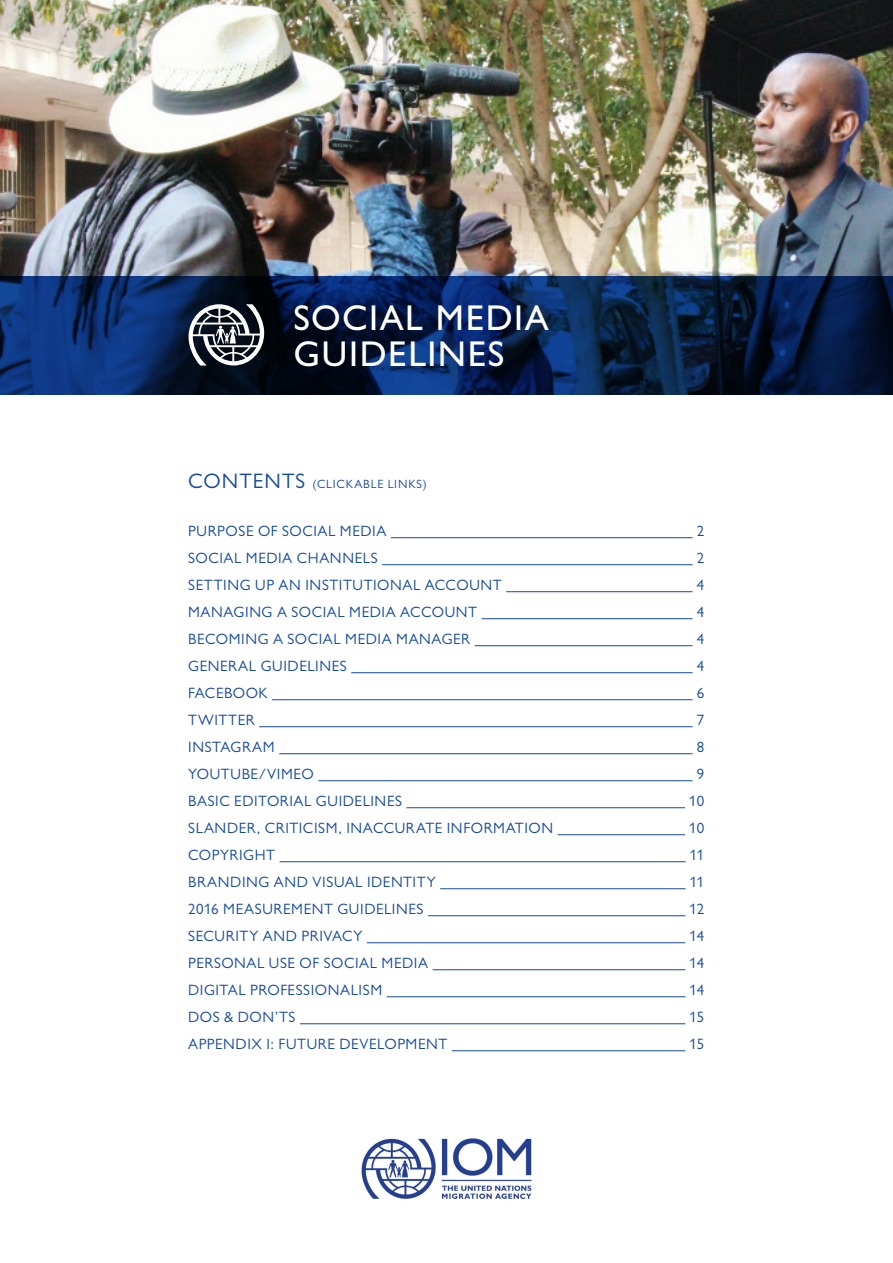
<style>
.page{position:relative;width:893px;height:1263px;background:#fff}
.page>*{position:absolute;margin:0;border:0;box-sizing:border-box;transform-origin:0 0}
.t1{font:500 36px/36px "Gill Sans MT Pro";letter-spacing:.04em;color:#fff}
.t2{font:15px "Gill Sans MT Pro";letter-spacing:.04em;color:#14499c}
.t3{font:12px "Gill Sans MT Pro";letter-spacing:.075em;color:#14499c}
.s1{font-size:21px}
</style>
<div class="page">
<img style="left:0;top:0;width:893px;height:276px">
<hr style="left:391px;top:537px;width:302px;height:1px;background:#14499c">
<hr style="left:382px;top:564px;width:311px;height:1px;background:#14499c">
<hr style="left:506px;top:591px;width:187px;height:1px;background:#14499c">
<hr style="left:482px;top:618px;width:211px;height:1px;background:#14499c">
<hr style="left:475px;top:645px;width:218px;height:1px;background:#14499c">
<hr style="left:351px;top:672px;width:342px;height:1px;background:#14499c">
<hr style="left:272px;top:699px;width:421px;height:1px;background:#14499c">
<hr style="left:259px;top:726px;width:434px;height:1px;background:#14499c">
<hr style="left:279px;top:753px;width:414px;height:1px;background:#14499c">
<hr style="left:318px;top:780px;width:375px;height:1px;background:#14499c">
<hr style="left:406px;top:807px;width:279px;height:1px;background:#14499c">
<hr style="left:558px;top:834px;width:127px;height:1px;background:#14499c">
<hr style="left:280px;top:861px;width:406px;height:1px;background:#14499c">
<hr style="left:440px;top:888px;width:246px;height:1px;background:#14499c">
<hr style="left:428px;top:915px;width:257px;height:1px;background:#14499c">
<hr style="left:367px;top:942px;width:318px;height:1px;background:#14499c">
<hr style="left:433px;top:969px;width:252px;height:1px;background:#14499c">
<hr style="left:387px;top:996px;width:298px;height:1px;background:#14499c">
<hr style="left:300px;top:1023px;width:385px;height:1px;background:#14499c">
<hr style="left:452px;top:1050px;width:233px;height:1px;background:#14499c">
<svg style="left:0;top:276px;width:893px;height:119px;background:#08214d"></svg>
<svg style="left:189px;top:304px;width:75px;height:61px"></svg>
<img style="left:361px;top:1138px;width:171px;height:61px">
<h1 class="t1" style="left:293px;top:299px;width:257px">SOCIAL MEDIA<br>GUIDELINES</h1>
<p class="t3" style="left:188px;top:477px;width:240px"><span class="s1">CONTENTS</span> (CLICKABLE LINKS)</p>
<p class="t2" style="left:188px;top:522px;width:200px">PURPOSE OF SOCIAL MEDIA</p>
<p class="t2" style="left:697px;top:522px;width:9px">2</p>
<p class="t2" style="left:188px;top:549px;width:191px">SOCIAL MEDIA CHANNELS</p>
<p class="t2" style="left:697px;top:549px;width:9px">2</p>
<p class="t2" style="left:188px;top:576px;width:315px">SETTING UP AN INSTITUTIONAL ACCOUNT</p>
<p class="t2" style="left:697px;top:576px;width:9px">4</p>
<p class="t2" style="left:188px;top:603px;width:290px">MANAGING A SOCIAL MEDIA ACCOUNT</p>
<p class="t2" style="left:697px;top:603px;width:9px">4</p>
<p class="t2" style="left:188px;top:630px;width:284px">BECOMING A SOCIAL MEDIA MANAGER</p>
<p class="t2" style="left:697px;top:630px;width:9px">4</p>
<p class="t2" style="left:188px;top:657px;width:160px">GENERAL GUIDELINES</p>
<p class="t2" style="left:697px;top:657px;width:9px">4</p>
<p class="t2" style="left:188px;top:684px;width:81px">FACEBOOK</p>
<p class="t2" style="left:697px;top:684px;width:9px">6</p>
<p class="t2" style="left:188px;top:711px;width:68px">TWITTER</p>
<p class="t2" style="left:697px;top:711px;width:9px">7</p>
<p class="t2" style="left:188px;top:738px;width:88px">INSTAGRAM</p>
<p class="t2" style="left:697px;top:738px;width:9px">8</p>
<p class="t2" style="left:188px;top:765px;width:127px">YOUTUBE/VIMEO</p>
<p class="t2" style="left:697px;top:765px;width:9px">9</p>
<p class="t2" style="left:188px;top:792px;width:215px">BASIC EDITORIAL GUIDELINES</p>
<p class="t2" style="left:689px;top:792px;width:17px">10</p>
<p class="t2" style="left:188px;top:819px;width:366px">SLANDER, CRITICISM, INACCURATE INFORMATION</p>
<p class="t2" style="left:689px;top:819px;width:17px">10</p>
<p class="t2" style="left:188px;top:846px;width:88px">COPYRIGHT</p>
<p class="t2" style="left:690px;top:846px;width:16px">11</p>
<p class="t2" style="left:188px;top:873px;width:249px">BRANDING AND VISUAL IDENTITY</p>
<p class="t2" style="left:690px;top:873px;width:16px">11</p>
<p class="t2" style="left:188px;top:900px;width:237px">2016 MEASUREMENT GUIDELINES</p>
<p class="t2" style="left:690px;top:900px;width:16px">12</p>
<p class="t2" style="left:188px;top:927px;width:176px">SECURITY AND PRIVACY</p>
<p class="t2" style="left:689px;top:927px;width:16px">14</p>
<p class="t2" style="left:188px;top:954px;width:241px">PERSONAL USE OF SOCIAL MEDIA</p>
<p class="t2" style="left:689px;top:954px;width:16px">14</p>
<p class="t2" style="left:188px;top:981px;width:196px">DIGITAL PROFESSIONALISM</p>
<p class="t2" style="left:689px;top:981px;width:16px">14</p>
<p class="t2" style="left:188px;top:1008px;width:109px">DOS &amp; DON’TS</p>
<p class="t2" style="left:689px;top:1008px;width:16px">15</p>
<p class="t2" style="left:188px;top:1035px;width:261px">APPENDIX I: FUTURE DEVELOPMENT</p>
<p class="t2" style="left:689px;top:1035px;width:16px">15</p>
</div>
